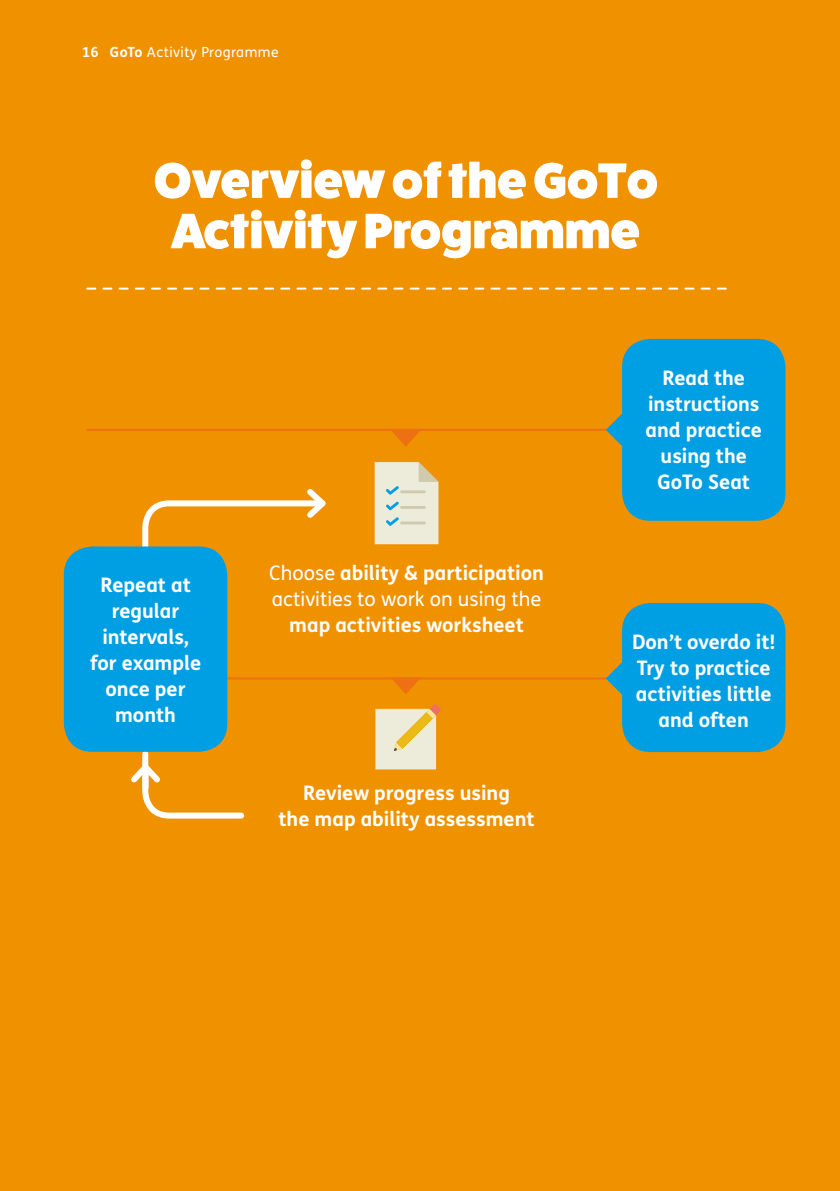
<style>
.page{position:relative;width:840px;height:1191px;background:#fff}
.page>*{position:absolute;margin:0;border:0;box-sizing:border-box;transform-origin:0 0}
.t1{font:800 50px/50.4px "Fat Frank";color:#fff;text-align:center}
.t2{font:700 20px/26px "FS Me";color:#fff;text-align:center}
.t3{font:20px/26px "FS Me";color:#fff}
.t4{font:14px "FS Me";letter-spacing:.03em;color:#fff}
.s1{font-weight:700}
</style>
<div class="page">
<div style="left:0;top:0;width:839px;height:1191px;background:#f09100"></div>
<svg style="left:87px;top:288px;width:638px;height:2px"></svg>
<hr style="left:87px;top:429px;width:638px;height:2px;background:#ed7013">
<hr style="left:87px;top:677px;width:638px;height:2px;background:#ed7013">
<svg style="left:374px;top:462px;width:64px;height:82px;background:#e4e2cb"></svg>
<svg style="left:392px;top:431px;width:28px;height:16px"></svg>
<svg style="left:390px;top:677px;width:31px;height:17px"></svg>
<svg style="left:375px;top:704px;width:65px;height:65px;background:#edd8a7"></svg>
<svg style="left:142px;top:489px;width:184px;height:140px"></svg>
<svg style="left:131px;top:748px;width:114px;height:71px"></svg>
<div style="left:64px;top:546px;width:163px;height:206px;background:#009fe3;border-radius:28px"></div>
<div style="left:621px;top:339px;width:164px;height:182px;background:#009fe3;border-radius:28px"></div>
<div style="left:621px;top:603px;width:164px;height:149px;background:#009fe3;border-radius:28px"></div>
<svg style="left:606px;top:413px;width:16px;height:34px"></svg>
<svg style="left:605px;top:661px;width:17px;height:34px"></svg>
<p class="t4" style="left:82px;top:43px;width:198px"><span class="s1">16 GoTo</span> Activity Programme</p>
<h1 class="t1" style="left:153px;top:156px;width:505px">Overview of the GoTo<br>Activity Programme</h1>
<p class="t2" style="left:90px;top:571px;width:113px">Repeat at regular intervals, for example once per month</p>
<p class="t3" style="left:269px;top:559px;width:276px">Choose <span class="s1">ability &amp; participation </span>activities to work on using the</p>
<p class="t2" style="left:289px;top:610px;width:236px">map activities worksheet</p>
<p class="t2" style="left:278px;top:779px;width:257px">Review progress using<br>the map ability assessment</p>
<p class="t2" style="left:645px;top:363px;width:118px">Read the instructions and practice using the<br>GoTo Seat</p>
<p class="t2" style="left:631px;top:627px;width:145px">Don’t overdo it!<br>Try to practice activities little and often</p>
</div>
